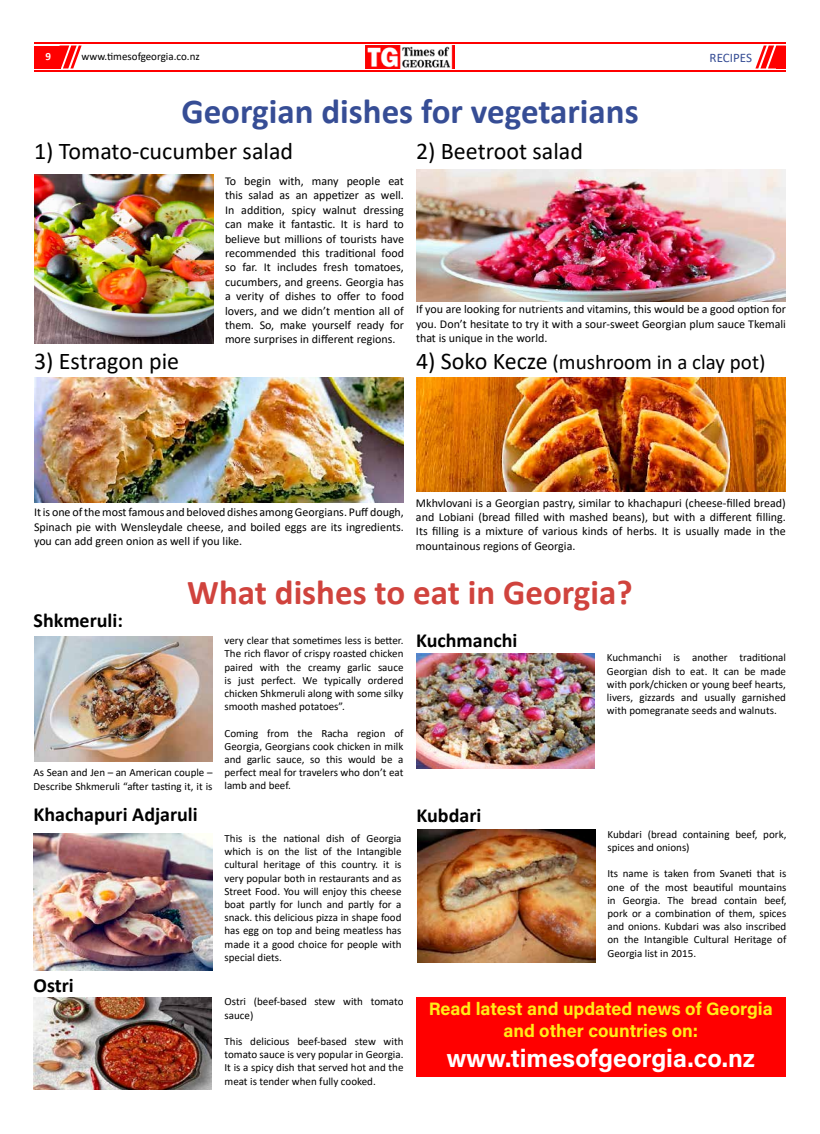
<style>
.page{position:relative;width:820px;height:1134px;background:#fff}
.page>*{position:absolute;margin:0;border:0;box-sizing:border-box;transform-origin:0 0}
.t1{font:700 35px "Calibri";color:#364d95}
.t2{font:700 35px "Calibri";color:#d0433d}
.t3{font:700 25px "Acumin Pro";color:#fff}
.t4{font:24px "Calibri";color:#000}
.t5{font:21px "Calibri";color:#000}
.t6{font:700 20px "Calibri";color:#000}
.t7{font:700 18px/21.6px "Acumin Pro";color:#ffec18;text-align:center}
.t8{font:13px "Calibri";color:#364d95}
.t9{font:12px/14.4px "Calibri";color:#000;text-align:justify}
.t10{font:11px/13.2px "Calibri";color:#000;text-align:justify}
.t11{font:700 11px "Calibri";color:#fff}
.s1{font-size:24px}
</style>
<div class="page">
<hr style="left:34px;top:71px;width:751px;height:1px;background:#f00">
<hr style="left:34px;top:43px;width:751px;height:1px;background:#f00">
<img style="left:365px;top:46px;width:89px;height:22px">
<div style="left:34px;top:46px;width:26px;height:22px;background:#f00"></div>
<svg style="left:60px;top:46px;width:22px;height:22px"></svg>
<svg style="left:755px;top:46px;width:30px;height:22px"></svg>
<img style="left:34px;top:834px;width:178px;height:137px">
<img style="left:416px;top:653px;width:178px;height:115px">
<img style="left:35px;top:636px;width:177px;height:125px">
<img style="left:34px;top:997px;width:177px;height:93px">
<img style="left:417px;top:829px;width:178px;height:133px">
<div style="left:416px;top:997px;width:370px;height:79px;background:#f00"></div>
<img style="left:34px;top:175px;width:179px;height:168px">
<img style="left:416px;top:169px;width:369px;height:133px">
<img style="left:34px;top:378px;width:370px;height:124px">
<img style="left:416px;top:378px;width:369px;height:114px">
<p class="t11" style="left:46px;top:49px;width:7px">9</p>
<p class="t10" style="left:82px;top:50px;width:120px">www.timesofgeorgia.co.nz</p>
<p class="t8" style="left:709px;top:48px;width:44px">RECIPES</p>
<h1 class="t1" style="left:181px;top:86px;width:458px">Georgian dishes for vegetarians</h1>
<h3 class="t4" style="left:34px;top:134px;width:260px">1) Tomato-cucumber salad</h3>
<h3 class="t4" style="left:416px;top:134px;width:168px">2) Beetroot salad</h3>
<h3 class="t4" style="left:34px;top:344px;width:146px">3) Estragon pie</h3>
<p class="t9" style="left:225px;top:173px;width:180px">To begin with, many people eat this salad as an appetizer as well.<br>In addition, spicy walnut dressing can make it fantastic. It is hard to believe but millions of tourists have recommended this traditional food so far. It includes fresh tomatoes, cucumbers, and greens. Georgia has a verity of dishes to offer to food lovers, and we didn’t mention all of them. So, make yourself ready for more surprises in different regions.</p>
<p class="t9" style="left:416px;top:302px;width:371px">If you are looking for nutrients and vitamins, this would be a good option for you. Don’t hesitate to try it with a sour-sweet Georgian plum sauce Tkemali that is unique in the world.</p>
<h3 class="t5" style="left:416px;top:347px;width:351px"><span class="s1">4) Soko Kecze</span> (mushroom in a clay pot)</h3>
<p class="t9" style="left:34px;top:505px;width:371px">It is one of the most famous and beloved dishes among Georgians. Puff dough, Spinach pie with Wensleydale cheese, and boiled eggs are its ingredients. you can add green onion as well if you like.</p>
<p class="t9" style="left:416px;top:495px;width:371px">Mkhvlovani is a Georgian pastry, similar to khachapuri (cheese-filled bread) and Lobiani (bread filled with mashed beans), but with a different filling.<br>Its filling is a mixture of various kinds of herbs. It is usually made in the mountainous regions of Georgia.</p>
<h1 class="t2" style="left:187px;top:567px;width:447px">What dishes to eat in Georgia?</h1>
<h3 class="t6" style="left:416px;top:626px;width:103px">Kuchmanchi</h3>
<h3 class="t6" style="left:34px;top:606px;width:91px">Shkmeruli:</h3>
<p class="t10" style="left:224px;top:634px;width:180px">very clear that sometimes less is better.<br>The rich flavor of crispy roasted chicken paired with the creamy garlic sauce is just perfect. We typically ordered chicken Shkmeruli along with some silky smooth mashed potatoes”.</p>
<p class="t10" style="left:224px;top:726px;width:180px">Coming from the Racha region of Georgia, Georgians cook chicken in milk and garlic sauce, so this would be a perfect meal for travelers who don’t eat lamb and beef.</p>
<p class="t10" style="left:606px;top:651px;width:180px">Kuchmanchi is another traditional Georgian dish to eat. It can be made with pork/chicken or young beef hearts, livers, gizzards and usually garnished with pomegranate seeds and walnuts.</p>
<p class="t10" style="left:34px;top:766px;width:180px">As Sean and Jen – an American couple –<br>Describe Shkmeruli “after tasting it, it is</p>
<h3 class="t6" style="left:34px;top:800px;width:166px">Khachapuri Adjaruli</h3>
<h3 class="t6" style="left:34px;top:972px;width:42px">Ostri</h3>
<p class="t10" style="left:224px;top:831px;width:178px">This is the national dish of Georgia which is on the list of the Intangible cultural heritage of this country. it is very popular both in restaurants and as Street Food. You will enjoy this cheese boat partly for lunch and partly for a snack. this delicious pizza in shape food has egg on top and being meatless has made it a good choice for people with special diets.</p>
<p class="t10" style="left:224px;top:995px;width:180px">Ostri (beef-based stew with tomato sauce)</p>
<p class="t10" style="left:224px;top:1034px;width:180px">This delicious beef-based stew with tomato sauce is very popular in Georgia.<br>It is a spicy dish that served hot and the meat is tender when fully cooked.</p>
<h3 class="t6" style="left:416px;top:801px;width:66px">Kubdari</h3>
<p class="t10" style="left:607px;top:827px;width:180px">Kubdari (bread containing beef, pork, spices and onions)</p>
<p class="t10" style="left:607px;top:867px;width:180px">Its name is taken from Svaneti that is one of the most beautiful mountains in Georgia. The bread contain beef, pork or a combination of them, spices and onions. Kubdari was also inscribed on the Intangible Cultural Heritage of Georgia list in 2015.</p>
<h3 class="t7" style="left:428px;top:997px;width:345px">Read latest and updated news of Georgia and other countries on:</h3>
<h2 class="t3" style="left:446px;top:1040px;width:310px">www.timesofgeorgia.co.nz</h2>
</div>
